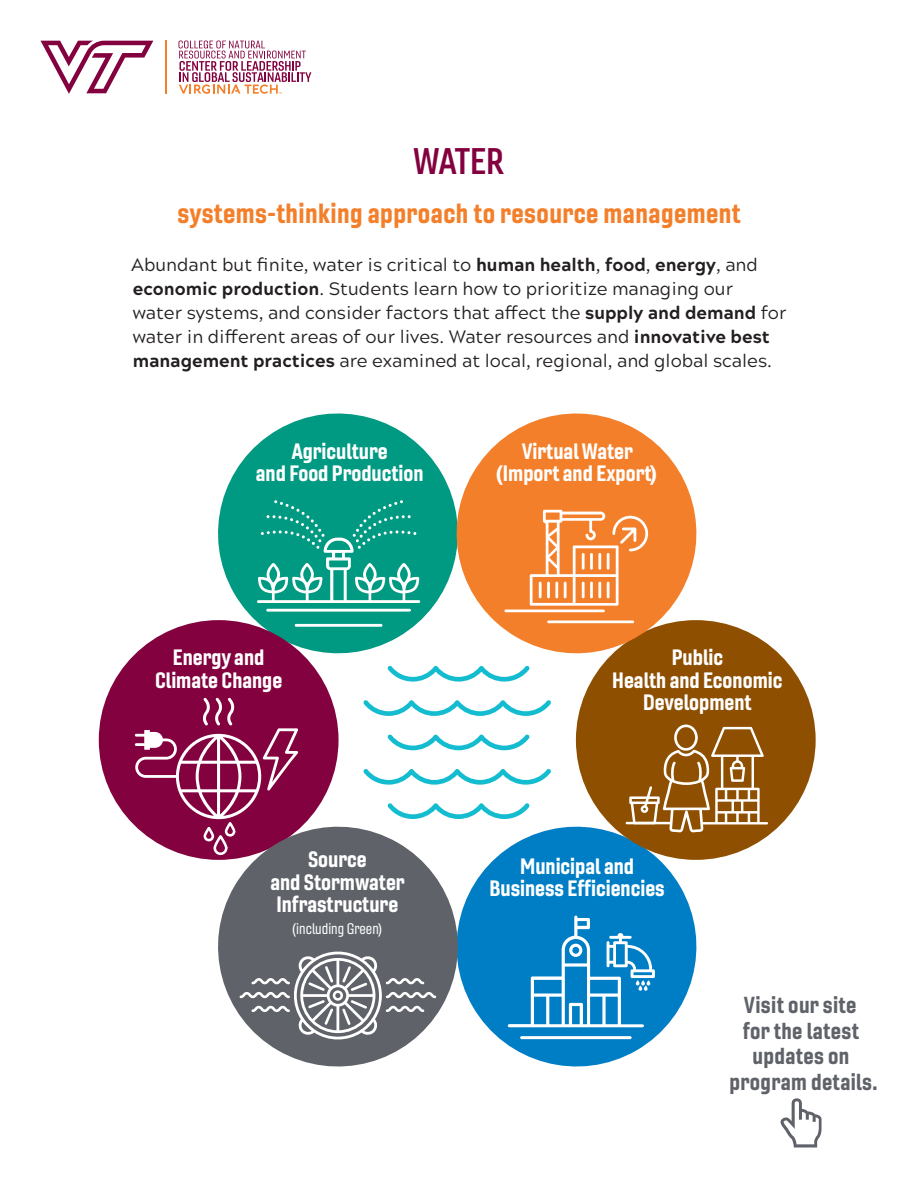
<style>
.page{position:relative;width:918px;height:1188px;background:#fff}
.page>*{position:absolute;margin:0;border:0;box-sizing:border-box;transform-origin:0 0}
.t1{font:36px "Gineso Con Dem";letter-spacing:-.015em;color:#83013e}
.t2{font:27px "Gineso Con Bol";letter-spacing:.015em;color:#f47f2a}
.t3{font:22.5px/25.5px "Gineso Con Bol";letter-spacing:.015em;color:#5f6369;text-align:center}
.t4{font:21.6px/22.5px "Gineso Con Bol";color:#fff;text-align:center}
.t5{font:18px/24px "Acherus Grotesque";color:#231f20}
.t6{font:15px "Gineso Con Reg";color:#fff}
.s1{font-weight:800}
</style>
<div class="page">
<svg style="left:179px;top:41px;width:132px;height:53px"></svg>
<svg style="left:40px;top:41px;width:113px;height:53px"></svg>
<hr style="left:165px;top:41px;width:2px;height:53px;background:#f47f2a">
<svg style="left:780px;top:1098px;width:42px;height:50px"></svg>
<svg style="left:205px;top:413px;width:235px;height:256px;fill:#009982"></svg>
<svg style="left:475px;top:810px;width:234px;height:257px;fill:#007ec5"></svg>
<div style="left:576px;top:620px;width:240px;height:240px;background:#8f4f00;border-radius:50%"></div>
<svg style="left:440px;top:413px;width:273px;height:257px;fill:#f47f2a"></svg>
<div style="left:99px;top:620px;width:240px;height:240px;background:#83013e;border-radius:50%"></div>
<svg style="left:201px;top:810px;width:274px;height:257px;fill:#5f6369"></svg>
<svg style="left:363px;top:700px;width:188px;height:16px"></svg>
<svg style="left:387px;top:666px;width:143px;height:16px"></svg>
<svg style="left:387px;top:734px;width:143px;height:16px"></svg>
<svg style="left:387px;top:803px;width:143px;height:16px"></svg>
<svg style="left:363px;top:769px;width:188px;height:16px"></svg>
<svg style="left:508px;top:916px;width:147px;height:111px;background:#2f95cf"></svg>
<hr style="left:520px;top:1036px;width:112px;height:3px;background:#fff;border-radius:2px">
<hr style="left:266px;top:609px;width:145px;height:3px;background:#fff">
<hr style="left:295px;top:624px;width:88px;height:3px;background:#fff">
<svg style="left:257px;top:500px;width:163px;height:103px;background:#2baa97"></svg>
<svg style="left:135px;top:698px;width:163px;height:157px"></svg>
<svg style="left:240px;top:949px;width:196px;height:93px"></svg>
<hr style="left:626px;top:822px;width:45px;height:2px;background:#fff">
<svg style="left:629px;top:725px;width:139px;height:107px"></svg>
<svg style="left:530px;top:510px;width:118px;height:96px;background:#f69955"></svg>
<hr style="left:582px;top:553px;width:3px;height:17px;background:#fff">
<hr style="left:590px;top:553px;width:3px;height:17px;background:#fff">
<hr style="left:598px;top:553px;width:3px;height:17px;background:#fff">
<hr style="left:607px;top:553px;width:3px;height:17px;background:#fff">
<hr style="left:582px;top:582px;width:3px;height:16px;background:#fff">
<hr style="left:590px;top:582px;width:3px;height:16px;background:#fff">
<hr style="left:598px;top:582px;width:3px;height:16px;background:#fff">
<hr style="left:607px;top:582px;width:3px;height:16px;background:#fff">
<hr style="left:539px;top:582px;width:3px;height:16px;background:#fff">
<hr style="left:547px;top:582px;width:3px;height:16px;background:#fff">
<hr style="left:555px;top:582px;width:3px;height:16px;background:#fff">
<hr style="left:564px;top:582px;width:3px;height:16px;background:#fff">
<hr style="left:504px;top:610px;width:101px;height:2px;background:#fff">
<hr style="left:547px;top:621px;width:87px;height:2px;background:#fff">
<h1 class="t1" style="left:413px;top:138px;width:92px">WATER</h1>
<h2 class="t2" style="left:178px;top:196px;width:565px">systems-thinking approach to resource management</h2>
<p class="t5" style="left:131px;top:252px;width:657px">Abundant but finite, water is critical to <span class="s1">human health</span>, <span class="s1">food</span>, <span class="s1">energy</span>, and <span class="s1">economic production</span>. Students learn how to prioritize managing our<br>water systems, and consider factors that affect the <span class="s1">supply and demand</span> for water in different areas of our lives. Water resources and <span class="s1">innovative best management practices</span> are examined at local, regional, and global scales.</p>
<p class="t4" style="left:256px;top:440px;width:169px">Agriculture<br>and Food Production</p>
<p class="t4" style="left:496px;top:440px;width:164px">Virtual Water (Import and Export)</p>
<p class="t4" style="left:155px;top:646px;width:129px">Energy and<br>Climate Change</p>
<p class="t4" style="left:612px;top:646px;width:172px">Public<br>Health and Economic<br>Development</p>
<p class="t4" style="left:270px;top:848px;width:136px">Source<br>and Stormwater<br>Infrastructure</p>
<p class="t6" style="left:292px;top:920px;width:92px">(including Green)</p>
<p class="t4" style="left:489px;top:854px;width:177px">Municipal and<br>Business Efficiencies</p>
<p class="t3" style="left:729px;top:992px;width:149px">Visit our site<br>for the latest updates on program details.</p>
</div>
